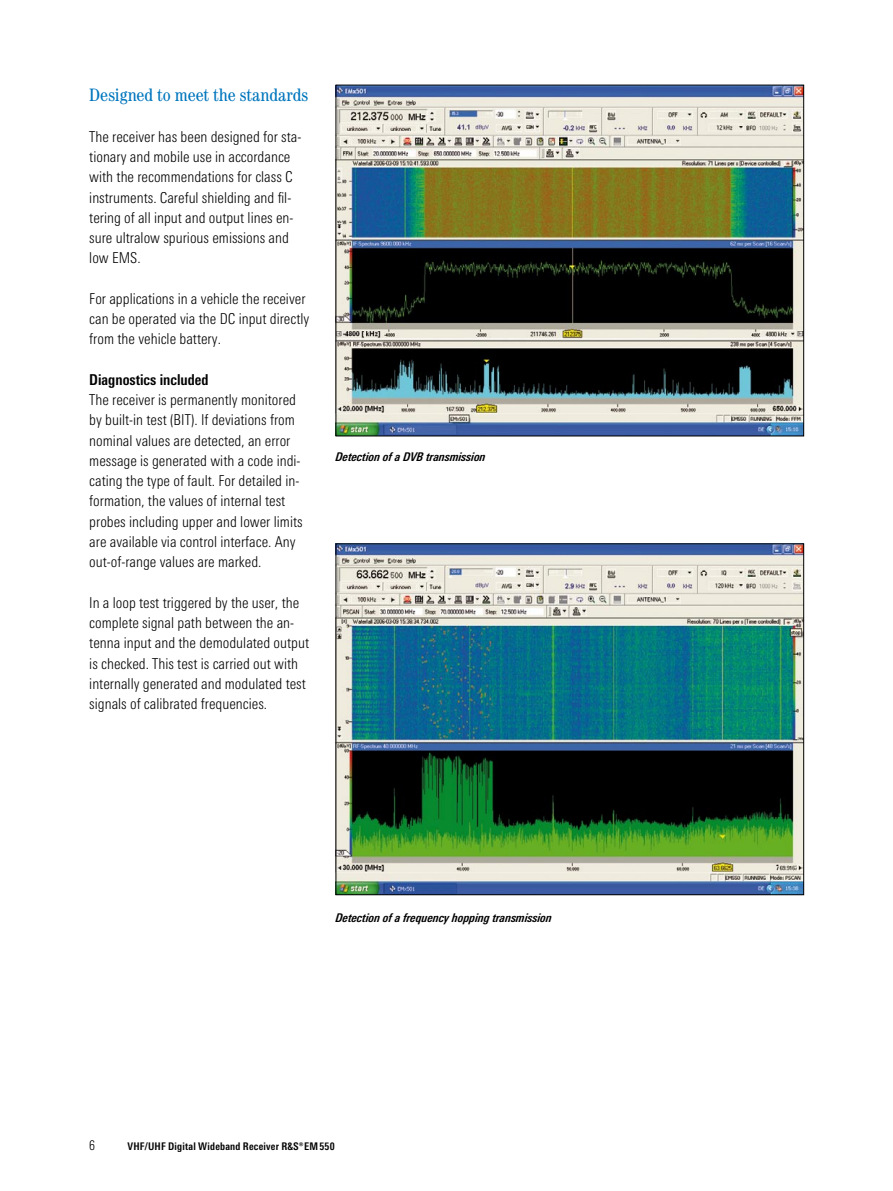
<style>
.page{position:relative;width:893px;height:1191px;background:#fff}
.page>*{position:absolute;margin:0;border:0;box-sizing:border-box;transform-origin:0 0}
.t1{font:condensed 18px "Century";color:#0076bd}
.t2{font:300 15px/20.2px "RS Univers Cond";color:#000}
.t3{font:700 15px "RS Univers Cond";color:#000}
.t4{font:italic 700 12px "RS Univers Cond";color:#000}
.t5{font:700 10.5px "RS Univers Cond";letter-spacing:.02em;color:#000}
</style>
<div class="page">
<img style="left:338px;top:545px;width:464px;height:348px">
<img style="left:338px;top:87px;width:464px;height:347px">
<p class="t1" style="left:89px;top:84px;width:220px">Designed to meet the standards</p>
<p class="t2" style="left:89px;top:126px;width:214px">The receiver has been designed for sta&shy;tionary and mobile use in accordance with the recommendations for class C instruments. Careful shielding and fil&shy;tering of all input and output lines en&shy;sure ultralow spurious emissions and low EMS.</p>
<p class="t2" style="left:89px;top:288px;width:222px">For applications in a vehicle the receiver can be operated via the DC input directly from the vehicle battery.</p>
<p class="t3" style="left:89px;top:371px;width:121px">Diagnostics included</p>
<p class="t2" style="left:89px;top:390px;width:215px">The receiver is permanently monitored by built-in test (BIT). If deviations from nominal values are detected, an error message is generated with a code indi&shy;cating the type of fault. For detailed in&shy;formation, the values of internal test probes including upper and lower limits are available via control interface. Any out-of-range values are marked.</p>
<p class="t2" style="left:89px;top:592px;width:221px">In a loop test triggered by the user, the complete signal path between the an&shy;tenna input and the demodulated output is checked. This test is carried out with internally generated and modulated test signals of calibrated frequencies.</p>
<p class="t4" style="left:336px;top:450px;width:151px">Detection of a DVB transmission</p>
<p class="t4" style="left:336px;top:910px;width:218px">Detection of a frequency hopping transmission</p>
<p class="t5" style="left:128px;top:1139px;width:209px">VHF/UHF Digital Wideband Receiver ¸EM550</p>
</div>
